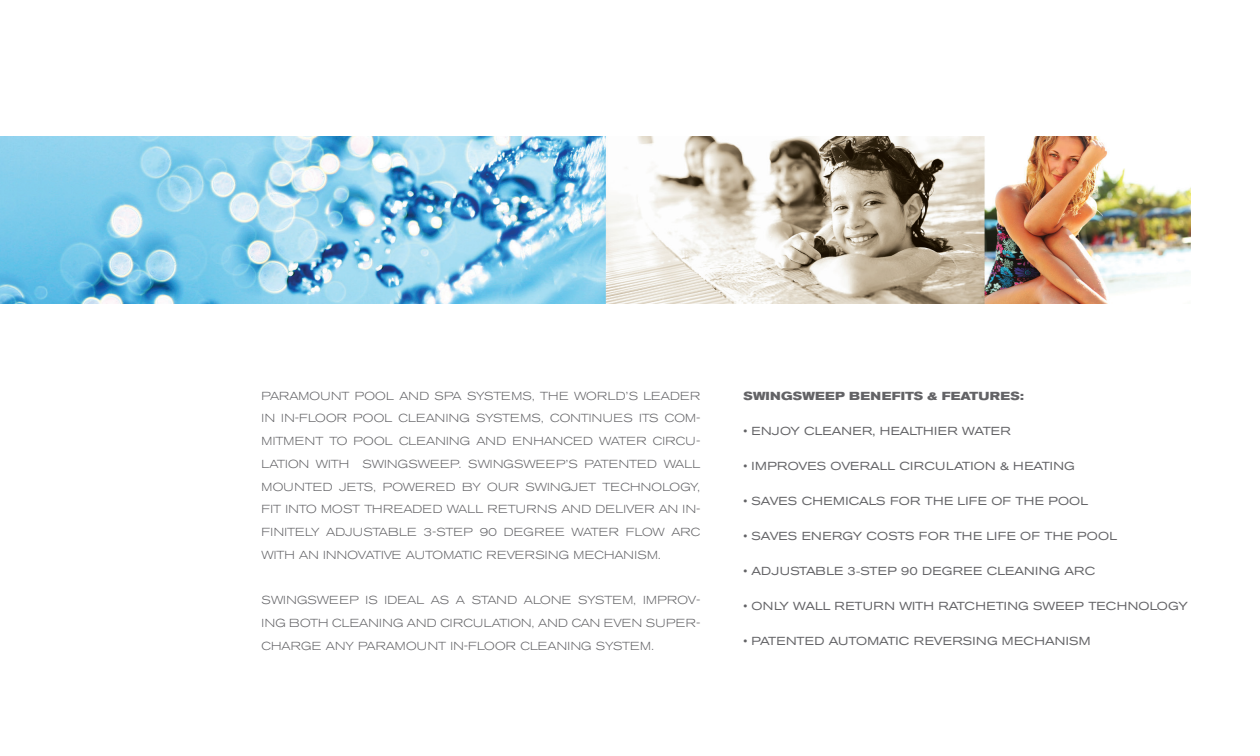
<style>
.page{position:relative;width:1260px;height:756px;background:#fff}
.page>*{position:absolute;margin:0;border:0;box-sizing:border-box;transform-origin:0 0}
.t1{font:300 expanded 11.55px/22.8px "Akzidenz Grotesk BE";color:#636366;text-align:justify}
.t2{font:expanded 11.55px "Akzidenz Grotesk BE";letter-spacing:.02em;color:#636366}
.t3{font:700 expanded 11.55px "Akzidenz Grotesk BE";letter-spacing:.02em;color:#636366}
</style>
<div class="page">
<img style="left:0;top:137px;width:1191px;height:166px">
<p class="t1" style="left:262px;top:384px;width:440px">PARAMOUNT POOL AND SPA SYSTEMS, THE WORLD’S LEADER IN IN-FLOOR POOL CLEANING SYSTEMS, CONTINUES ITS COM-MITMENT TO POOL CLEANING AND ENHANCED WATER CIRCU-LATION WITH SWINGSWEEP. SWINGSWEEP’S PATENTED WALL MOUNTED JETS, POWERED BY OUR SWINGJET TECHNOLOGY, FIT INTO MOST THREADED WALL RETURNS AND DELIVER AN IN-FINITELY ADJUSTABLE 3-STEP 90 DEGREE WATER FLOW ARC WITH AN INNOVATIVE AUTOMATIC REVERSING MECHANISM.</p>
<p class="t1" style="left:262px;top:589px;width:440px">SWINGSWEEP IS IDEAL AS A STAND ALONE SYSTEM, IMPROV-ING BOTH CLEANING AND CIRCULATION, AND CAN EVEN SUPER-CHARGE ANY PARAMOUNT IN-FLOOR CLEANING SYSTEM.</p>
<p class="t3" style="left:743px;top:389px;width:282px">SWINGSWEEP BENEFITS &amp; FEATURES:</p>
<p class="t2" style="left:743px;top:424px;width:269px">• ENJOY CLEANER, HEALTHIER WATER</p>
<p class="t2" style="left:743px;top:459px;width:333px">• IMPROVES OVERALL CIRCULATION &amp; HEATING</p>
<p class="t2" style="left:743px;top:494px;width:346px">• SAVES CHEMICALS FOR THE LIFE OF THE POOL</p>
<p class="t2" style="left:743px;top:529px;width:375px">• SAVES ENERGY COSTS FOR THE LIFE OF THE POOL</p>
<p class="t2" style="left:743px;top:564px;width:353px">• ADJUSTABLE 3-STEP 90 DEGREE CLEANING ARC</p>
<p class="t2" style="left:743px;top:599px;width:446px">• ONLY WALL RETURN WITH RATCHETING SWEEP TECHNOLOGY</p>
<p class="t2" style="left:743px;top:634px;width:348px">• PATENTED AUTOMATIC REVERSING MECHANISM</p>
</div>
